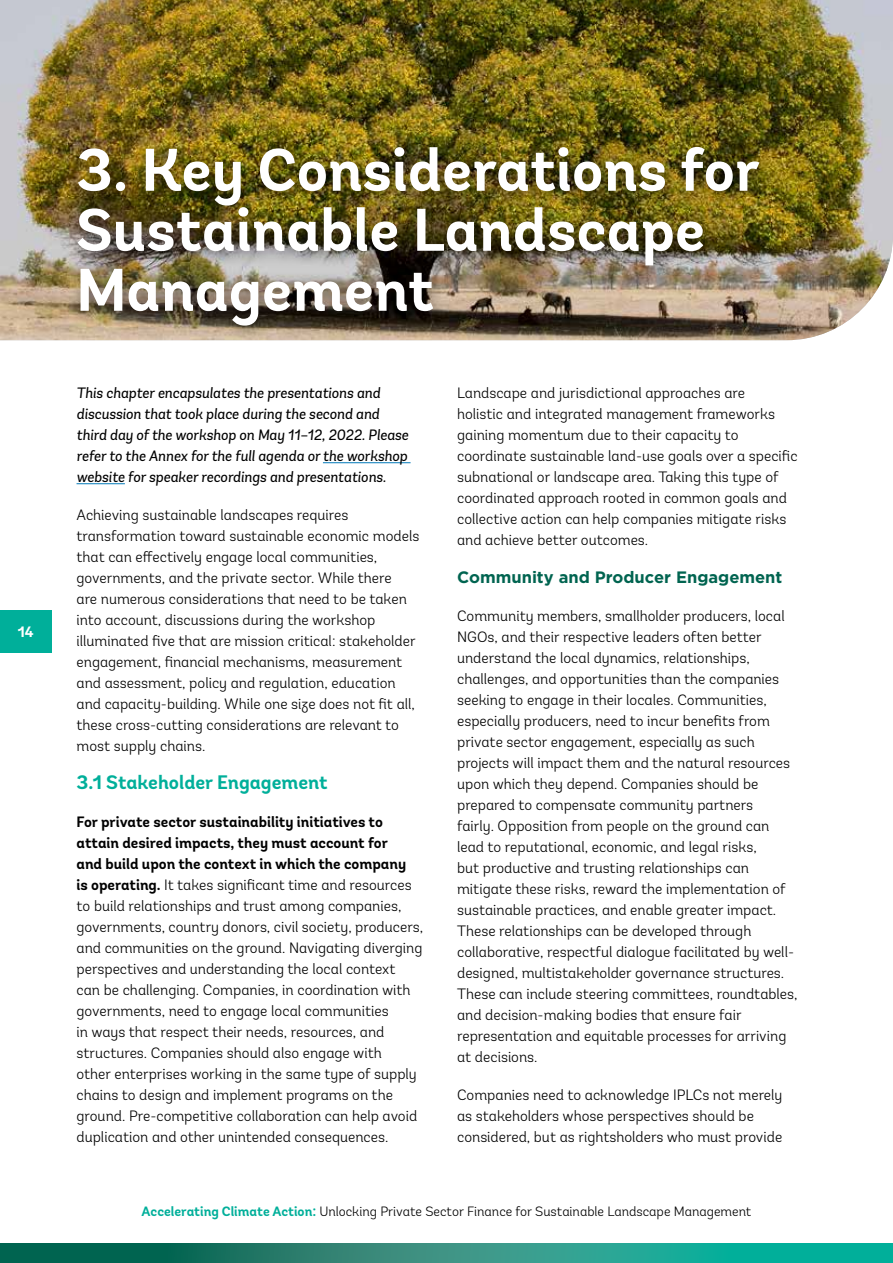
<style>
.page{position:relative;width:893px;height:1263px;background:#fff}
.page>*{position:absolute;margin:0;border:0;box-sizing:border-box;transform-origin:0 0}
.t1{font:700 60px/60px "Andes";color:#fff}
.t2{font:700 19.5px "Andes";color:#00af9a}
.t3{font:700 16.5px "Gotham";color:#006450}
.t4{font:300 15px/21px "Andes";color:#000}
.t5{font:italic 15px/21px "Andes";color:#000}
.t6{font:700 15px "Andes";color:#fff}
.t7{font:300 13.5px "Andes";color:#000}
.s1{font-weight:700}
.s2{font-weight:700;color:#00af9a}
</style>
<div class="page">
<svg style="left:0;top:1243px;width:893px;height:20px;background:#1a8d7b"></svg>
<div style="left:0;top:610px;width:51px;height:43px;background:#00af9a"></div>
<hr style="left:323px;top:462px;width:88px;height:1px;background:#0078b8">
<hr style="left:77px;top:483px;width:48px;height:1px;background:#0078b8">
<img style="left:0;top:0;width:893px;height:340px">
<div style="left:68px;top:136px;width:707px;height:206px;background:#000;opacity:.55"></div>
<p class="t6" style="left:18px;top:623px;width:18px">14</p>
<h1 class="t1" style="left:76px;top:142px;width:685px">3. Key Considerations for<br>Sustainable Landscape<br>Management</h1>
<p class="t5" style="left:77px;top:383px;width:334px">This chapter encapsulates the presentations and discussion that took place during the second and third day of the workshop on May 11–12, 2022. Please refer to the Annex for the full agenda or the workshop website for speaker recordings and presentations.</p>
<p class="t4" style="left:77px;top:505px;width:344px">Achieving sustainable landscapes requires transformation toward sustainable economic models that can effectively engage local communities, governments, and the private sector. While there<br>are numerous considerations that need to be taken into account, discussions during the workshop illuminated five that are mission critical: stakeholder engagement, financial mechanisms, measurement and assessment, policy and regulation, education and capacity-building. While one size does not fit all, these cross-cutting considerations are relevant to most supply chains.</p>
<h2 class="t2" style="left:77px;top:770px;width:253px">3.1 Stakeholder Engagement</h2>
<p class="t4" style="left:77px;top:812px;width:348px"><span class="s1">For private sector sustainability initiatives to attain desired impacts, they must account for<br>and build upon the context in which the company<br>is operating.</span> It takes significant time and resources to build relationships and trust among companies, governments, country donors, civil society, producers, and communities on the ground. Navigating diverging perspectives and understanding the local context<br>can be challenging. Companies, in coordination with governments, need to engage local communities<br>in ways that respect their needs, resources, and structures. Companies should also engage with<br>other enterprises working in the same type of supply chains to design and implement programs on the ground. Pre-competitive collaboration can help avoid duplication and other unintended consequences.</p>
<p class="t4" style="left:457px;top:382px;width:342px">Landscape and jurisdictional approaches are<br>holistic and integrated management frameworks gaining momentum due to their capacity to coordinate sustainable land-use goals over a specific subnational or landscape area. Taking this type of coordinated approach rooted in common goals and collective action can help companies mitigate risks and achieve better outcomes.</p>
<p class="t3" style="left:457px;top:566px;width:327px">Community and Producer Engagement</p>
<p class="t4" style="left:457px;top:606px;width:342px">Community members, smallholder producers, local NGOs, and their respective leaders often better understand the local dynamics, relationships, challenges, and opportunities than the companies seeking to engage in their locales. Communities, especially producers, need to incur benefits from private sector engagement, especially as such projects will impact them and the natural resources upon which they depend. Companies should be prepared to compensate community partners<br>fairly. Opposition from people on the ground can lead to reputational, economic, and legal risks,<br>but productive and trusting relationships can mitigate these risks, reward the implementation of sustainable practices, and enable greater impact.<br>These relationships can be developed through collaborative, respectful dialogue facilitated by well&shy;designed, multistakeholder governance structures.<br>These can include steering committees, roundtables, and decision-making bodies that ensure fair representation and equitable processes for arriving at decisions.</p>
<p class="t4" style="left:457px;top:1085px;width:327px">Companies need to acknowledge IPLCs not merely as stakeholders whose perspectives should be considered, but as rightsholders who must provide</p>
<p class="t7" style="left:142px;top:1203px;width:611px"><span class="s2">Accelerating Climate Action:</span> Unlocking Private Sector Finance for Sustainable Landscape Management</p>
</div>
